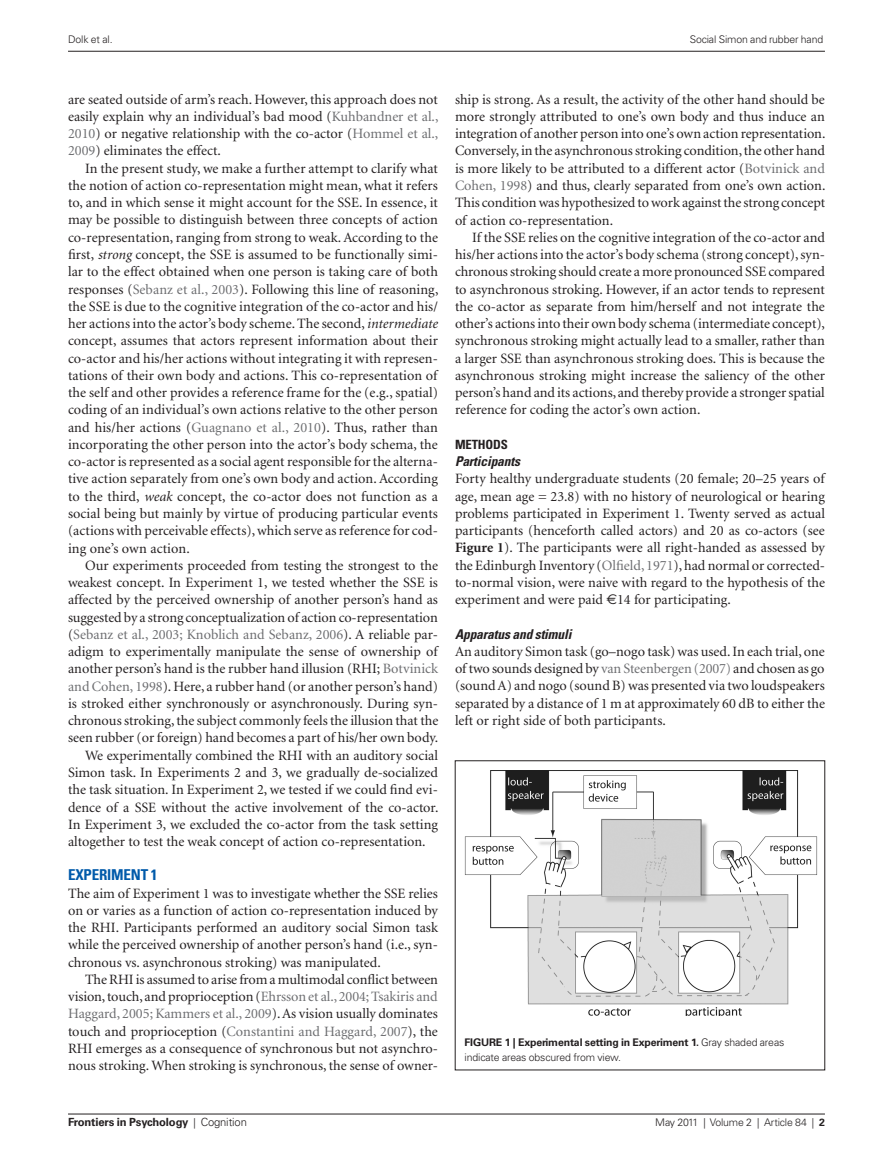
<style>
.page{position:relative;width:893px;height:1170px;background:#fff}
.page>*{position:absolute;margin:0;border:0;box-sizing:border-box;transform-origin:0 0}
.t1{font:700 condensed 15px "Univers";letter-spacing:-.01em;color:#015aaa}
.t2{font:14.25px/17.2px "Minion";color:#231f20;text-align:justify}
.t3{font:14.25px "Minion";color:#6c6d70}
.t4{font:italic 700 condensed 13.5px "Univers";letter-spacing:-.01em;color:#231f20}
.t5{font:700 condensed 12.75px "Univers";letter-spacing:-.01em;color:#231f20}
.t6{font:700 11.25px "Univers";letter-spacing:-.015em;color:#231f20}
.t7{font:300 10.5px/14.2px "Univers";letter-spacing:-.015em;color:#231f20}
.s1{color:#6c6d70}
.s2{font-style:italic}
.s3{color:#231f20}
.s4{font-weight:700}
.s5{font-weight:300;font-size:10.5px}
.s6{font-weight:300}
</style>
<div class="page">
<img style="left:464px;top:770px;width:353px;height:245px">
<hr style="left:68px;top:51px;width:757px;height:1px;background:#231f20">
<hr style="left:68px;top:1113px;width:757px;height:1px;background:#231f20">
<p class="t7" style="left:68px;top:32px;width:46px">Dolk et al.</p>
<p class="t7" style="left:690px;top:32px;width:135px">Social Simon and rubber hand</p>
<p class="t2" style="left:68px;top:91px;width:372px">are seated outside of arm’s reach. However, this approach does not easily explain why an individual’s bad mood (<span class="s1">Kuhbandner et al., 2010</span>) or negative relationship with the co-actor (<span class="s1">Hommel et al., 2009</span>) eliminates the effect.</p>
<p class="t2" style="left:68px;top:160px;width:372px;text-indent:17px">In the present study, we make a further attempt to clarify what the notion of action co-representation might mean, what it refers to, and in which sense it might account for the SSE. In essence, it may be possible to distinguish between three concepts of action co-representation, ranging from strong to weak. According to the first, <span class="s2">strong</span> concept, the SSE is assumed to be functionally simi&shy;lar to the effect obtained when one person is taking care of both responses (<span class="s1">Sebanz et al., 2003</span>). Following this line of reasoning, the SSE is due to the cognitive integration of the co-actor and his/ her actions into the actor’s body scheme. The second, <span class="s2">intermediate </span>concept, assumes that actors represent information about their co-actor and his/her actions without integrating it with represen&shy;tations of their own body and actions. This co-representation of the self and other provides a reference frame for the (e.g., spatial) coding of an individual’s own actions relative to the other person and his/her actions (<span class="s1">Guagnano et al., 2010</span>). Thus, rather than incorporating the other person into the actor’s body schema, the co-actor is represented as a social agent responsible for the alterna&shy;tive action separately from one’s own body and action. According to the third, <span class="s2">weak</span> concept, the co-actor does not function as a social being but mainly by virtue of producing particular events (actions with perceivable effects), which serve as reference for cod&shy;ing one’s own action.</p>
<p class="t2" style="left:85px;top:557px;width:354px">Our experiments proceeded from testing the strongest to the</p>
<p class="t2" style="left:68px;top:574px;width:371px">weakest concept. In Experiment 1, we tested whether the SSE is</p>
<p class="t2" style="left:68px;top:591px;width:371px">affected by the perceived ownership of another person’s hand as</p>
<p class="t2" style="left:68px;top:609px;width:371px">suggested by a strong conceptualization of action co-representation</p>
<p class="t3" style="left:68px;top:627px;width:371px"><span class="s3">(</span>Sebanz et al., 2003; Knoblich and Sebanz, 2006<span class="s3">). A reliable par-</span></p>
<p class="t2" style="left:68px;top:643px;width:371px">adigm to experimentally manipulate the sense of ownership of</p>
<p class="t2" style="left:68px;top:660px;width:371px">another person’s hand is the rubber hand illusion (RHI; <span class="s1">Botvinick</span></p>
<p class="t2" style="left:68px;top:678px;width:371px"><span class="s1">and Cohen, 1998</span>). Here, a rubber hand (or another person’s hand)</p>
<p class="t2" style="left:68px;top:695px;width:371px">is stroked either synchronously or asynchronously. During syn-</p>
<p class="t2" style="left:68px;top:712px;width:372px">chronous stroking, the subject commonly feels the illusion that the</p>
<p class="t2" style="left:68px;top:729px;width:372px">seen rubber (or foreign) hand becomes a part of his/her own body.</p>
<p class="t2" style="left:85px;top:747px;width:354px">We experimentally combined the RHI with an auditory social</p>
<p class="t2" style="left:68px;top:764px;width:371px">Simon task. In Experiments 2 and 3, we gradually de-socialized</p>
<p class="t2" style="left:68px;top:781px;width:371px">the task situation. In Experiment 2, we tested if we could find evi-</p>
<p class="t2" style="left:68px;top:798px;width:372px">dence of a SSE without the active involvement of the co-actor.</p>
<p class="t2" style="left:68px;top:816px;width:371px">In Experiment 3, we excluded the co-actor from the task setting</p>
<p class="t2" style="left:68px;top:833px;width:359px">altogether to test the weak concept of action co-representation.</p>
<p class="t1" style="left:68px;top:865px;width:91px">EXPERIMENT 1</p>
<p class="t2" style="left:68px;top:884px;width:371px">The aim of Experiment 1 was to investigate whether the SSE relies on or varies as a function of action co-representation induced by the RHI. Participants performed an auditory social Simon task while the perceived ownership of another person’s hand (i.e., syn&shy;chronous vs. asynchronous stroking) was manipulated.</p>
<p class="t2" style="left:68px;top:971px;width:371px;text-indent:17px">The RHI is assumed to arise from a multimodal conflict between vision, touch, and proprioception (<span class="s1">Ehrsson et al., 2004; Tsakiris and Haggard, 2005; Kammers et al., 2009</span>). As vision usually dominates touch and proprioception (<span class="s1">Constantini and Haggard, 2007</span>), the RHI emerges as a consequence of synchronous but not asynchro&shy;nous stroking. When stroking is synchronous, the sense of owner-</p>
<p class="t2" style="left:455px;top:91px;width:372px">ship is strong. As a result, the activity of the other hand should be more strongly attributed to one’s own body and thus induce an integration of another person into one’s own action representation.<br>Conversely, in the asynchronous stroking condition, the other hand is more likely to be attributed to a different actor (<span class="s1">Botvinick and Cohen, 1998</span>) and thus, clearly separated from one’s own action.<br>This condition was hypothesized to work against the strong concept of action co-representation.</p>
<p class="t2" style="left:455px;top:229px;width:371px;text-indent:17px">If the SSE relies on the cognitive integration of the co-actor and his/her actions into the actor’s body schema (strong concept), syn&shy;chronous stroking should create a more pronounced SSE compared to asynchronous stroking. However, if an actor tends to represent the co-actor as separate from him/herself and not integrate the other’s actions into their own body schema (intermediate concept), synchronous stroking might actually lead to a smaller, rather than a larger SSE than asynchronous stroking does. This is because the asynchronous stroking might increase the saliency of the other person’s hand and its actions, and thereby provide a stronger spatial reference for coding the actor’s own action.</p>
<p class="t5" style="left:455px;top:436px;width:54px">METHODS</p>
<p class="t4" style="left:455px;top:453px;width:67px">Participants</p>
<p class="t2" style="left:455px;top:470px;width:372px">Forty healthy undergraduate students (20 female; 20–25 years of age, mean age = 23.8) with no history of neurological or hearing problems participated in Experiment 1. Twenty served as actual participants (henceforth called actors) and 20 as co-actors (see <span class="s4">Figure 1</span>). The participants were all right-handed as assessed by the Edinburgh Inventory (<span class="s1">Olfield, 1971</span>), had normal or corrected&shy;to-normal vision, were naive with regard to the hypothesis of the experiment and were paid 14 for participating.</p>
<p class="t4" style="left:455px;top:625px;width:118px">Apparatus and stimuli</p>
<p class="t2" style="left:455px;top:643px;width:371px">An auditory Simon task (go–nogo task) was used. In each trial, one of two sounds designed by <span class="s1">van Steenbergen (2007)</span> and chosen as go (sound A) and nogo (sound B) was presented via two loudspeakers separated by a distance of 1 m at approximately 60 dB to either the left or right side of both participants.</p>
<p class="t7" style="left:465px;top:1035px;width:321px"><span class="s4">Figure 1 | Experimental setting in Experiment 1.</span> Gray shaded areas indicate areas obscured from view.</p>
<p class="t6" style="left:68px;top:1115px;width:180px">Frontiers in Psychology <span class="s5">|</span> <span class="s6">Cognition</span></p>
<p class="t7" style="left:655px;top:1115px;width:171px">May 2011 | Volume 2 | Article 84 | <span class="s4">2</span></p>
</div>
